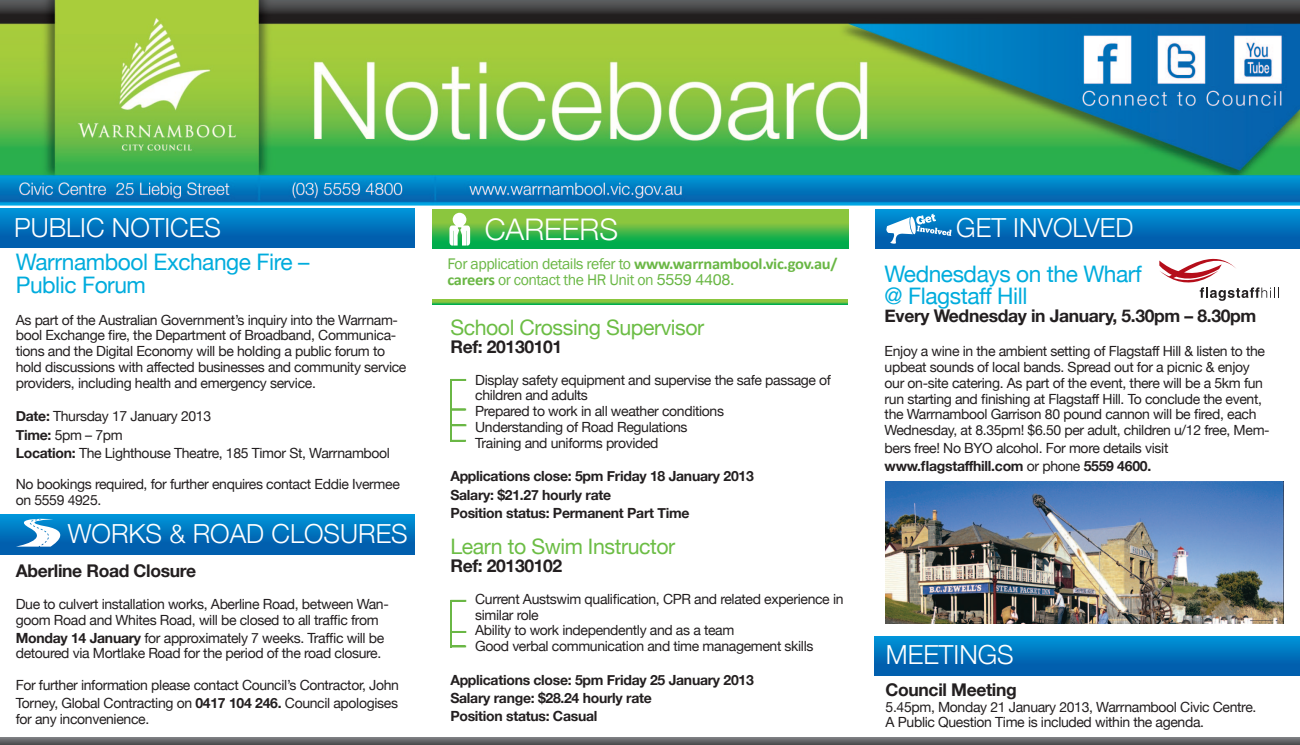
<style>
.page{position:relative;width:1300px;height:745px;background:#fff}
.page>*{position:absolute;margin:0;border:0;box-sizing:border-box;transform-origin:0 0}
.t1{font:300 29.75px "Helvetica Neue";color:#fff}
.t2{font:300 26.25px "Helvetica Neue";color:#fff}
.t3{font:22.75px/22.8px "Helvetica Neue";letter-spacing:-.02em;color:#00acdd}
.t4{font:21.35px "Helvetica Neue";letter-spacing:-.02em;color:#6cbd45}
.t5{font:700 17.5px "Helvetica Neue";letter-spacing:-.02em;color:#231f20}
.t6{font:15.75px/15.8px "Franklin Gothic";letter-spacing:-.03em;color:#6ab745}
.t7{font:14px/15.8px "Helvetica Neue";letter-spacing:-.025em;color:#231f20}
.t8{font:700 14px/18px "Helvetica Neue";letter-spacing:-.02em;color:#231f20}
.s1{font-weight:700}
.s2{font-family:"Calibri";font-weight:700}
.s3{font-family:"Helvetica Neue";font-size:15.4px}
</style>
<div class="page">
<img style="left:1px;top:0;width:1298px;height:205px">
<svg style="left:433px;top:209px;width:415px;height:39px;background:#51ba45"></svg>
<svg style="left:449px;top:213px;width:21px;height:32px"></svg>
<svg style="left:0;top:737px;width:1300px;height:7px;background:#68686b"></svg>
<svg style="left:433px;top:300px;width:414px;height:4px;background:#6dbf42"></svg>
<div style="left:0;top:208px;width:414px;height:39px;background:linear-gradient(to bottom,#0093d7,#0153a4)"></div>
<svg style="left:452px;top:379px;width:14px;height:1px"></svg>
<svg style="left:452px;top:408px;width:14px;height:2px"></svg>
<hr style="left:450px;top:378px;width:2px;height:63px;background:#6ab745">
<svg style="left:452px;top:439px;width:14px;height:2px"></svg>
<svg style="left:452px;top:599px;width:14px;height:2px"></svg>
<svg style="left:452px;top:631px;width:14px;height:1px"></svg>
<hr style="left:450px;top:599px;width:2px;height:48px;background:#6ab745">
<svg style="left:452px;top:645px;width:14px;height:2px"></svg>
<div style="left:0;top:514px;width:415px;height:39px;background:linear-gradient(to bottom,#0094d8,#0455a5)"></div>
<svg style="left:8px;top:516px;width:67px;height:30px"></svg>
<div style="left:874px;top:636px;width:425px;height:39px;background:linear-gradient(to bottom,#0093d7,#0153a4)"></div>
<div style="left:875px;top:209px;width:425px;height:39px;background:linear-gradient(to bottom,#0093d7,#0153a4)"></div>
<svg style="left:884px;top:213px;width:67px;height:31px"></svg>
<svg style="left:1159px;top:259px;width:116px;height:41px"></svg>
<svg style="left:452px;top:424px;width:14px;height:2px"></svg>
<img style="left:885px;top:481px;width:399px;height:142px">
<h2 class="t2" style="left:14px;top:211px;width:208px">PUBLIC NOTICES</h2>
<h3 class="t3" style="left:16px;top:250px;width:295px">Warrnambool Exchange Fire –<br>Public Forum</h3>
<p class="t7" style="left:16px;top:311px;width:392px">As part of the Australian Government’s inquiry into the Warrnam&shy;bool Exchange fire, the Department of Broadband, Communica&shy;tions and the Digital Economy will be holding a public forum to hold discussions with affected businesses and community service providers, including health and emergency service.</p>
<p class="t7" style="left:16px;top:407px;width:376px;line-height:18px"><span class="s1">Date:</span> Thursday 17 January 2013<br><span class="s1">Time:</span> 5pm – 7pm<br><span class="s1">Location:</span> The Lighthouse Theatre, 185 Timor St, Warrnambool</p>
<p class="t7" style="left:16px;top:475px;width:386px">No bookings required, for further enquires contact Eddie Ivermee on 5559 4925.</p>
<h2 class="t2" style="left:68px;top:517px;width:341px">WORKS &amp; ROAD CLOSURES</h2>
<p class="t5" style="left:16px;top:560px;width:182px">Aberline Road Closure</p>
<p class="t7" style="left:16px;top:595px;width:375px">Due to culvert installation works, Aberline Road, between Wan&shy;goom Road and Whites Road, will be closed to all traffic from</p>
<p class="t7" style="left:16px;top:629px;width:370px"><span class="s1">Monday 14 January</span> for approximately 7 weeks. Traffic will be detoured via Mortlake Road for the period of the road closure.</p>
<p class="t7" style="left:16px;top:675px;width:385px;line-height:18px">For further information please contact Council’s Contractor, John<br>Torney, Global Contracting on <span class="s1">0417 104 246.</span> Council apologises</p>
<p class="t7" style="left:16px;top:710px;width:135px">for any inconvenience.</p>
<h1 class="t1" style="left:485px;top:211px;width:135px">CAREERS</h1>
<p class="t6" style="left:447px;top:256px;width:392px">For application details refer to <span class="s2">www.warrnambool.vic.gov.au/ careers</span> or contact the HR Unit on <span class="s3">5559 4408.</span></p>
<h3 class="t4" style="left:450px;top:314px;width:255px">School Crossing Supervisor</h3>
<p class="t5" style="left:450px;top:336px;width:113px">Ref: 20130101</p>
<p class="t7" style="left:475px;top:371px;width:357px">Display safety equipment and supervise the safe passage of children and adults<br>Prepared to work in all weather conditions<br>Understanding of Road Regulations<br>Training and uniforms provided</p>
<p class="t8" style="left:450px;top:467px;width:305px">Applications close: 5pm Friday 18 January 2013<br>Salary: $21.27 hourly rate<br>Position status: Permanent Part Time</p>
<h3 class="t4" style="left:450px;top:533px;width:226px">Learn to Swim Instructor</h3>
<p class="t5" style="left:450px;top:555px;width:113px">Ref: 20130102</p>
<p class="t7" style="left:475px;top:590px;width:370px">Current Austswim qualification, CPR and related experience in similar role<br>Ability to work independently and as a team<br>Good verbal communication and time management skills</p>
<p class="t8" style="left:450px;top:670px;width:305px">Applications close: 5pm Friday 25 January 2013<br>Salary range: $28.24 hourly rate<br>Position status: Casual</p>
<h2 class="t2" style="left:956px;top:212px;width:179px">GET INVOLVED</h2>
<h3 class="t3" style="left:884px;top:261px;width:259px">Wednesdays on the Wharf @ Flagstaff Hill</h3>
<p class="t5" style="left:884px;top:305px;width:373px">Every Wednesday in January, 5.30pm – 8.30pm</p>
<p class="t7" style="left:884px;top:343px;width:386px">Enjoy a wine in the ambient setting of Flagstaff Hill &amp; listen to the upbeat sounds of local bands. Spread out for a picnic &amp; enjoy our on-site catering. As part of the event, there will be a 5km fun run starting and finishing at Flagstaff Hill. To conclude the event, the Warrnambool Garrison 80 pound cannon will be fired, each Wednesday, at 8.35pm! $6.50 per adult, children u/12 free, Mem-</p>
<p class="t7" style="left:884px;top:438px;width:285px;line-height:18px">bers free! No BYO alcohol. For more details visit <span class="s1">www.flagstaffhill.com</span> or phone <span class="s1">5559 4600.</span></p>
<h2 class="t2" style="left:886px;top:638px;width:129px">MEETINGS</h2>
<p class="t5" style="left:885px;top:678px;width:133px">Council Meeting</p>
<p class="t7" style="left:885px;top:698px;width:372px">5.45pm, Monday 21 January 2013, Warrnambool Civic Centre.<br>A Public Question Time is included within the agenda.</p>
</div>
